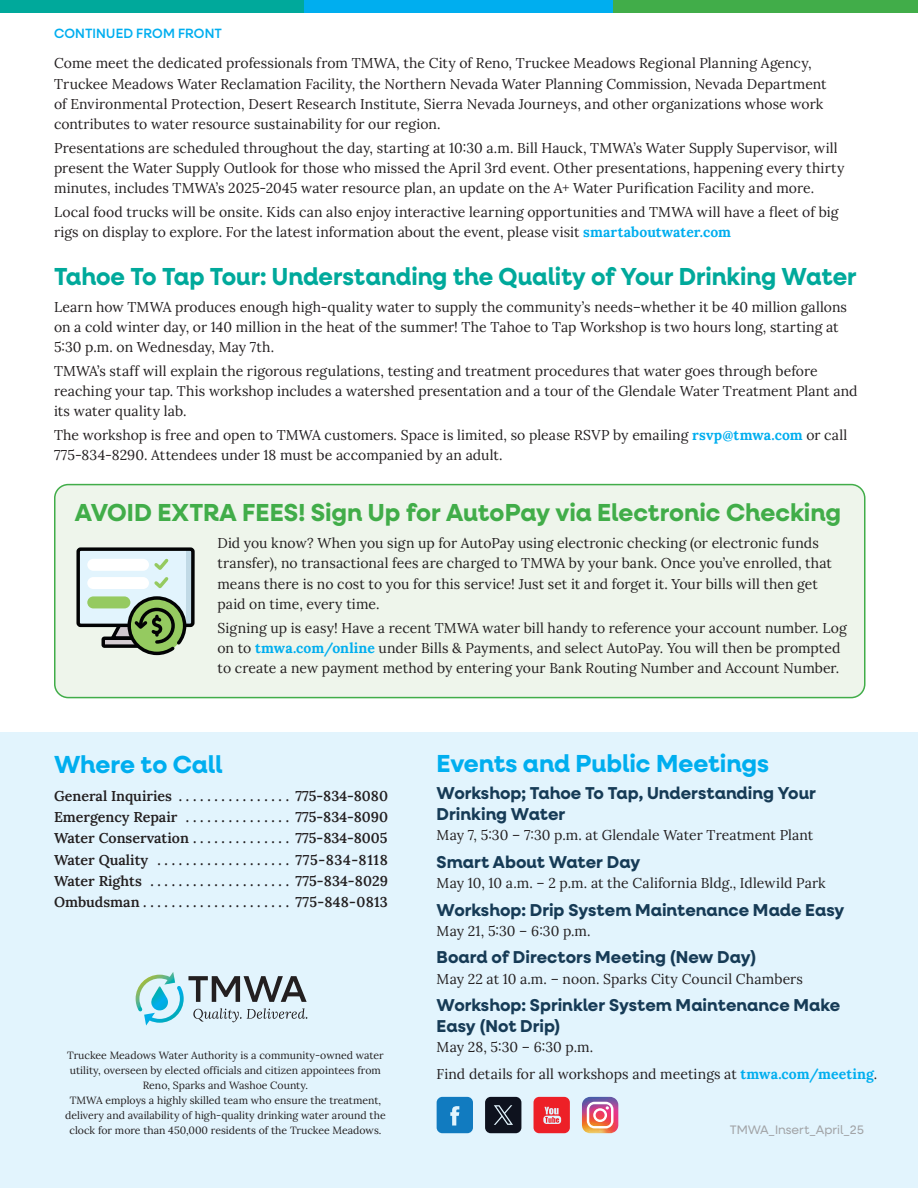
<style>
.page{position:relative;width:918px;height:1188px;background:#fff}
.page>*{position:absolute;margin:0;border:0;box-sizing:border-box;transform-origin:0 0}
.t1{font:700 24.75px "Neulis Neue";color:#00a99b}
.t2{font:700 24.75px "Neulis Neue";color:#41ad49}
.t3{font:700 24.75px "Neulis Neue";color:#00aeef}
.t4{font:700 17.25px/20.7px "Neulis Neue";letter-spacing:.005em;color:#163b56}
.t5{font:14.25px/20.2px "Lora";letter-spacing:.005em;color:#231f20}
.t6{font:600 14.25px/21.1px "Lora";letter-spacing:.005em;color:#231f20;text-align:justify}
.t7{font:500 13.5px "Neulis Neue";letter-spacing:.015em;color:#00aeef}
.t8{font:12.3px "Neulis Neue";color:#a2a4a7}
.t9{font:10.5px/15px "Lora";color:#231f20;text-align:center}
.s1{font-weight:700;color:#00aeef}
</style>
<div class="page">
<div style="left:0;top:0;width:304px;height:13px;background:#00a99b"></div>
<div style="left:304px;top:0;width:310px;height:13px;background:#00aeef"></div>
<div style="left:614px;top:0;width:304px;height:13px;background:#41ad49"></div>
<div style="left:0;top:732px;width:918px;height:456px;background:#e2f4fd"></div>
<svg style="left:136px;top:972px;width:171px;height:54px"></svg>
<svg style="left:437px;top:1097px;width:36px;height:36px"></svg>
<svg style="left:485px;top:1097px;width:36px;height:36px"></svg>
<svg style="left:534px;top:1097px;width:36px;height:36px"></svg>
<svg style="left:582px;top:1097px;width:36px;height:36px"></svg>
<div style="left:55px;top:485px;width:810px;height:213px;background:#eef5eb;border-radius:14px"></div>
<div style="left:54px;top:484px;width:812px;height:214px;border:2px solid #41ad49;border-radius:14px"></div>
<div style="left:78px;top:549px;width:115px;height:76px;background:#e2f4fd;border-radius:2px"></div>
<div style="left:76px;top:547px;width:119px;height:80px;border:3px solid #020304;border-radius:2px"></div>
<svg style="left:100px;top:549px;width:93px;height:106px"></svg>
<div style="left:87px;top:559px;width:62px;height:12px;background:#fff;border-radius:6px"></div>
<div style="left:87px;top:577px;width:62px;height:12px;background:#fff;border-radius:6px"></div>
<div style="left:87px;top:596px;width:43px;height:12px;background:#95ca60;border-radius:6px"></div>
<p class="t7" style="left:54px;top:24px;width:169px">CONTINUED FROM FRONT</p>
<p class="t5" style="left:54px;top:52px;width:774px">Come meet the dedicated professionals from TMWA, the City of Reno, Truckee Meadows Regional Planning Agency, Truckee Meadows Water Reclamation Facility, the Northern Nevada Water Planning Commission, Nevada Department of Environmental Protection, Desert Research Institute, Sierra Nevada Journeys, and other organizations whose work contributes to water resource sustainability for our region.</p>
<p class="t5" style="left:54px;top:137px;width:792px">Presentations are scheduled throughout the day, starting at 10:30 a.m. Bill Hauck, TMWA’s Water Supply Supervisor, will present the Water Supply Outlook for those who missed the April 3rd event. Other presentations, happening every thirty minutes, includes TMWA’s 2025-2045 water resource plan, an update on the A+ Water Purification Facility and more.</p>
<p class="t5" style="left:54px;top:201px;width:786px">Local food trucks will be onsite. Kids can also enjoy interactive learning opportunities and TMWA will have a fleet of big rigs on display to explore. For the latest information about the event, please visit <span class="s1">smartaboutwater.com</span></p>
<h1 class="t1" style="left:54px;top:259px;width:804px">Tahoe To Tap Tour: Understanding the Quality of Your Drinking Water</h1>
<p class="t5" style="left:54px;top:296px;width:795px">Learn how TMWA produces enough high-quality water to supply the community’s needs–whether it be 40 million gallons on a cold winter day, or 140 million in the heat of the summer! The Tahoe to Tap Workshop is two hours long, starting at<br>5:30 p.m. on Wednesday, May 7th.</p>
<p class="t5" style="left:54px;top:360px;width:805px">TMWA’s staff will explain the rigorous regulations, testing and treatment procedures that water goes through before reaching your tap. This workshop includes a watershed presentation and a tour of the Glendale Water Treatment Plant and its water quality lab.</p>
<p class="t5" style="left:54px;top:424px;width:795px">The workshop is free and open to TMWA customers. Space is limited, so please RSVP by emailing <span class="s1">rsvp@tmwa.com</span> or call<br>775-834-8290. Attendees under 18 must be accompanied by an adult.</p>
<h1 class="t2" style="left:75px;top:495px;width:768px">AVOID EXTRA FEES! Sign Up for AutoPay via Electronic Checking</h1>
<p class="t5" style="left:218px;top:532px;width:616px">Did you know? When you sign up for AutoPay using electronic checking (or electronic funds transfer), no transactional fees are charged to TMWA by your bank. Once you’ve enrolled, that means there is no cost to you for this service! Just set it and forget it. Your bills will then get paid on time, every time.</p>
<p class="t5" style="left:218px;top:616px;width:631px">Signing up is easy! Have a recent TMWA water bill handy to reference your account number. Log on to <span class="s1">tmwa.com/online</span> under Bills &amp; Payments, and select AutoPay. You will then be prompted to create a new payment method by entering your Bank Routing Number and Account Number.</p>
<h1 class="t3" style="left:54px;top:747px;width:170px">Where to Call</h1>
<p class="t6" style="left:54px;top:784px;width:336px">General Inquiries . . . . . . . . . . . . . . . . 775-834-8080<br>Emergency Repair . . . . . . . . . . . . . . . 775-834-8090<br>Water Conservation . . . . . . . . . . . . . . 775-834-8005<br>Water Quality . . . . . . . . . . . . . . . . . . . 775-834-8118<br>Water Rights . . . . . . . . . . . . . . . . . . . . 775-834-8029<br>Ombudsman . . . . . . . . . . . . . . . . . . . . . 775-848-0813</p>
<p class="t9" style="left:65px;top:1047px;width:322px">Truckee Meadows Water Authority is a community-owned water utility, overseen by elected officials and citizen appointees from Reno, Sparks and Washoe County.<br>TMWA employs a highly skilled team who ensure the treatment, delivery and availability of high-quality drinking water around the clock for more than 450,000 residents of the Truckee Meadows.</p>
<h1 class="t3" style="left:437px;top:746px;width:334px">Events and Public Meetings</h1>
<p class="t4" style="left:437px;top:783px;width:381px">Workshop; Tahoe To Tap, Understanding Your<br>Drinking Water</p>
<p class="t5" style="left:437px;top:824px;width:378px">May 7, 5:30 – 7:30 p.m. at Glendale Water Treatment Plant</p>
<p class="t4" style="left:437px;top:851px;width:205px">Smart About Water Day</p>
<p class="t5" style="left:437px;top:872px;width:391px">May 10, 10 a.m. – 2 p.m. at the California Bldg., Idlewild Park</p>
<p class="t4" style="left:437px;top:899px;width:409px">Workshop: Drip System Maintenance Made Easy</p>
<p class="t5" style="left:437px;top:920px;width:156px">May 21, 5:30 – 6:30 p.m.</p>
<p class="t4" style="left:437px;top:946px;width:321px">Board of Directors Meeting (New Day)</p>
<p class="t5" style="left:437px;top:967px;width:368px">May 22 at 10 a.m. – noon. Sparks City Council Chambers</p>
<p class="t4" style="left:437px;top:994px;width:405px">Workshop: Sprinkler System Maintenance Make<br>Easy (Not Drip)</p>
<p class="t5" style="left:437px;top:1032px;width:442px;line-height:27px">May 28, 5:30 – 6:30 p.m.<br>Find details for all workshops and meetings at <span class="s1">tmwa.com/meeting</span>.</p>
<p class="t8" style="left:730px;top:1121px;width:136px">TMWA_Insert_April_25</p>
</div>
